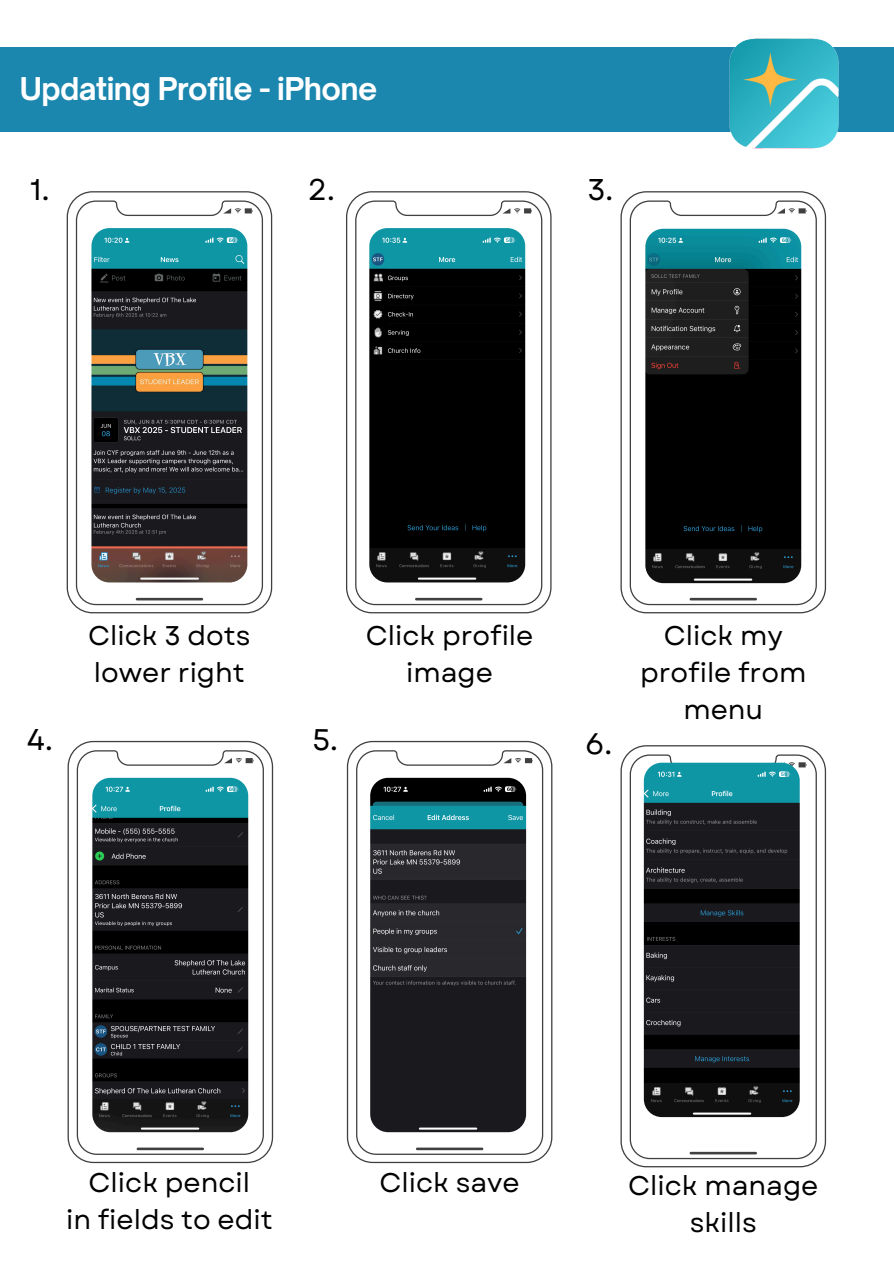
<style>
.page{position:relative;width:894px;height:1264px;background:#fff}
.page>*{position:absolute;margin:0;border:0;box-sizing:border-box;transform-origin:0 0}
.t1{font:700 30px "Open Sauce One";letter-spacing:-.02em;color:#fff}
.t2{font:30px "Garet";color:#000}
.t3{font:27px/37.2px "Garet";color:#000;text-align:center}
</style>
<div class="page">
<div style="left:0;top:47px;width:893px;height:85px;background:#1b86ae"></div>
<img style="left:729px;top:38px;width:110px;height:111px">
<svg style="left:620px;top:191px;width:205px;height:422px"></svg>
<svg style="left:67px;top:191px;width:205px;height:422px"></svg>
<div style="left:78px;top:282px;width:62px;height:7px;background:#fff"></div>
<svg style="left:346px;top:191px;width:205px;height:422px"></svg>
<img style="left:91px;top:228px;width:156px;height:354px;border-radius:18px">
<img style="left:369px;top:228px;width:156px;height:354px;border-radius:18px">
<img style="left:645px;top:229px;width:156px;height:354px;border-radius:18px">
<svg style="left:67px;top:741px;width:206px;height:422px"></svg>
<div style="left:79px;top:869px;width:62px;height:7px;background:#fff"></div>
<svg style="left:347px;top:741px;width:205px;height:422px"></svg>
<img style="left:92px;top:777px;width:156px;height:355px;border-radius:18px">
<img style="left:370px;top:777px;width:156px;height:355px;border-radius:18px">
<svg style="left:620px;top:745px;width:205px;height:422px"></svg>
<img style="left:643px;top:762px;width:156px;height:354px;border-radius:18px">
<p class="t1" style="left:20px;top:70px;width:359px">Updating Profile - iPhone</p>
<p class="t2" style="left:30px;top:168px;width:21px">1.</p>
<p class="t2" style="left:308px;top:168px;width:28px">2.</p>
<p class="t2" style="left:587px;top:168px;width:27px">3.</p>
<p class="t2" style="left:27px;top:717px;width:28px">4.</p>
<h2 class="t3" style="left:88px;top:616px;width:164px">Click 3 dots</h2>
<p class="t3" style="left:94px;top:654px;width:153px">lower right</p>
<p class="t3" style="left:366px;top:616px;width:169px">Click profile</p>
<h2 class="t3" style="left:406px;top:654px;width:88px">image</h2>
<p class="t3" style="left:640px;top:616px;width:168px">Click my profile from menu</p>
<p class="t3" style="left:89px;top:1164px;width:163px">Click pencil</p>
<p class="t3" style="left:66px;top:1201px;width:208px">in fields to edit</p>
<p class="t3" style="left:379px;top:1164px;width:142px">Click save</p>
<p class="t3" style="left:628px;top:1167px;width:192px">Click manage</p>
<p class="t3" style="left:689px;top:1204px;width:69px">skills</p>
</div>
